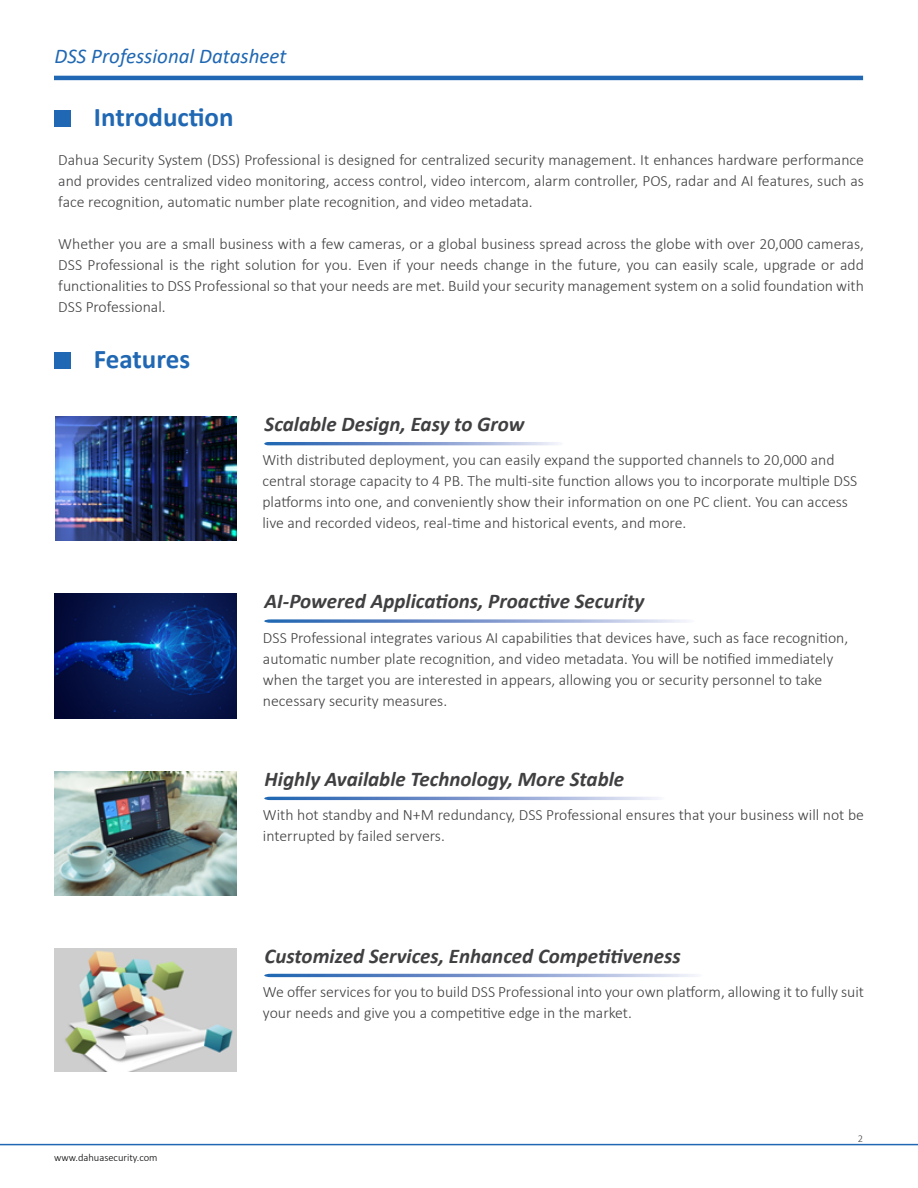
<style>
.page{position:relative;width:918px;height:1188px;background:#fff}
.page>*{position:absolute;margin:0;border:0;box-sizing:border-box;transform-origin:0 0}
.t1{font:700 27px "Calibri";color:#2068b3}
.t2{font:italic 700 21px "Calibri";color:#403f41}
.t3{font:italic 21px "Calibri";color:#2068b3}
.t4{font:300 15.75px/21px "Calibri";color:#403f41}
.t5{font:300 10.5px "Calibri";color:#000}
.t6{font:300 10.5px "Calibri";color:#403f41}
</style>
<div class="page">
<div style="left:54px;top:352px;width:17px;height:17px;background:#2068b3"></div>
<div style="left:54px;top:110px;width:17px;height:17px;background:#2068b3"></div>
<svg style="left:264px;top:442px;width:294px;height:3px"></svg>
<svg style="left:264px;top:619px;width:423px;height:4px;background:#92abd6"></svg>
<svg style="left:264px;top:797px;width:394px;height:3px"></svg>
<svg style="left:264px;top:974px;width:431px;height:3px"></svg>
<hr style="left:0;top:1144px;width:918px;height:1px;background:#2068b3">
<hr style="left:54px;top:76px;width:809px;height:4px;background:#2068b3">
<img style="left:56px;top:416px;width:181px;height:125px">
<img style="left:54px;top:593px;width:183px;height:126px">
<img style="left:54px;top:772px;width:183px;height:123px">
<img style="left:54px;top:949px;width:183px;height:123px">
<h2 class="t3" style="left:55px;top:41px;width:233px">DSS Professional Datasheet</h2>
<h1 class="t1" style="left:94px;top:98px;width:141px">Introduction</h1>
<p class="t4" style="left:58px;top:149px;width:807px;text-align:justify">Dahua Security System (DSS) Professional is designed for centralized security management. It enhances hardware performance and provides centralized video monitoring, access control, video intercom, alarm controller, POS, radar and AI features, such as face recognition, automatic number plate recognition, and video metadata.</p>
<p class="t4" style="left:58px;top:233px;width:807px;text-align:justify">Whether you are a small business with a few cameras, or a global business spread across the globe with over 20,000 cameras, DSS Professional is the right solution for you. Even if your needs change in the future, you can easily scale, upgrade or add functionalities to DSS Professional so that your needs are met. Build your security management system on a solid foundation with DSS Professional.</p>
<h1 class="t1" style="left:94px;top:340px;width:98px">Features</h1>
<h2 class="t2" style="left:265px;top:409px;width:262px">Scalable Design, Easy to Grow</h2>
<p class="t4" style="left:262px;top:449px;width:596px">With distributed deployment, you can easily expand the supported channels to 20,000 and central storage capacity to 4 PB. The multi-site function allows you to incorporate multiple DSS platforms into one, and conveniently show their information on one PC client. You can access live and recorded videos, real-time and historical events, and more.</p>
<h2 class="t2" style="left:265px;top:587px;width:381px">AI-Powered Applications, Proactive Security</h2>
<p class="t4" style="left:263px;top:627px;width:587px">DSS Professional integrates various AI capabilities that devices have, such as face recognition, automatic number plate recognition, and video metadata. You will be notified immediately when the target you are interested in appears, allowing you or security personnel to take necessary security measures.</p>
<h2 class="t2" style="left:265px;top:764px;width:361px">Highly Available Technology, More Stable</h2>
<p class="t4" style="left:263px;top:805px;width:603px">With hot standby and N+M redundancy, DSS Professional ensures that your business will not be interrupted by failed servers.</p>
<h2 class="t2" style="left:265px;top:941px;width:418px">Customized Services, Enhanced Competitiveness</h2>
<p class="t4" style="left:263px;top:982px;width:603px">We offer services for you to build DSS Professional into your own platform, allowing it to fully suit your needs and give you a competitive edge in the market.</p>
<p class="t5" style="left:54px;top:1151px;width:105px">www.dahuasecurity.com</p>
<p class="t6" style="left:858px;top:1132px;width:7px">2</p>
</div>
